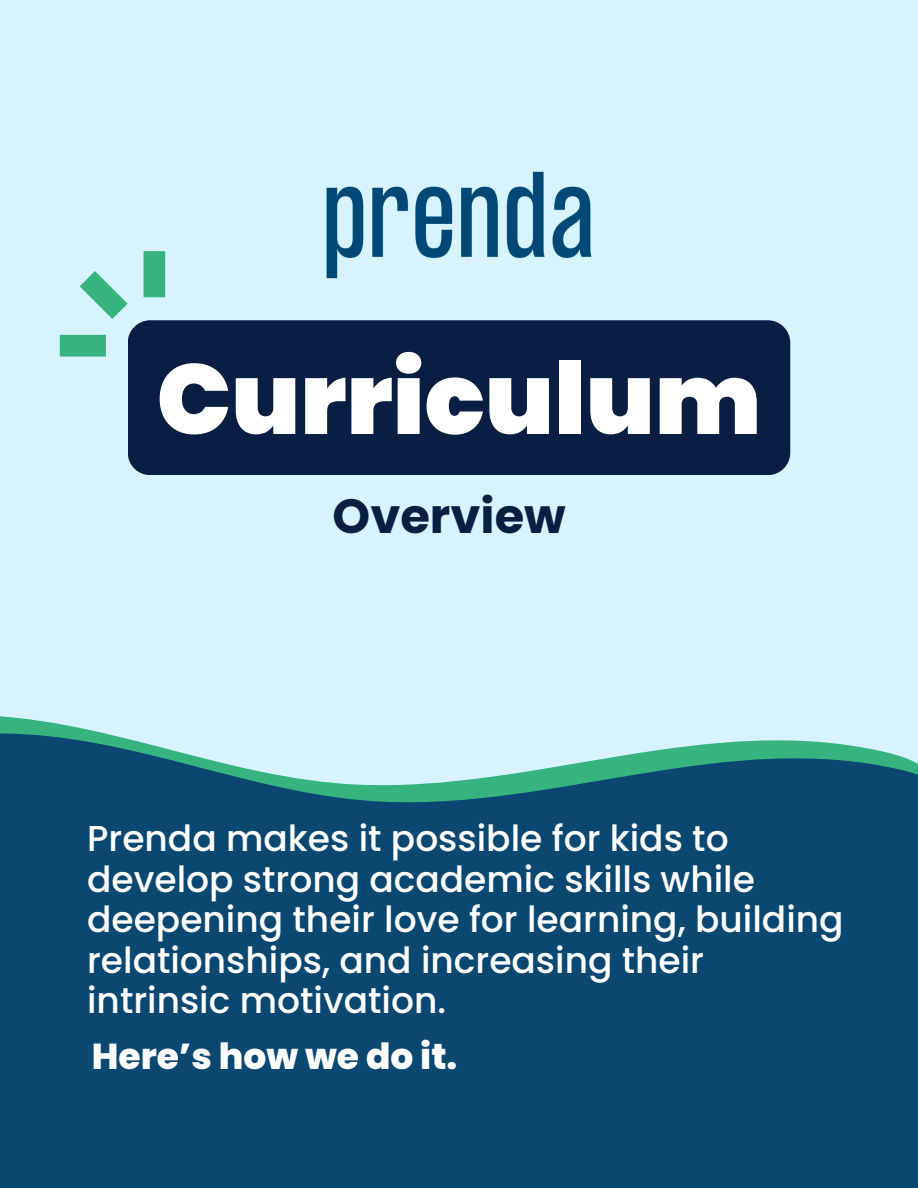
<style>
.page{position:relative;width:918px;height:1188px;background:#d7f3ff}
.page>*{position:absolute;margin:0;border:0;box-sizing:border-box;transform-origin:0 0}
.t1{font:900 99px "Poppins";color:#fff}
.t2{font:700 48px "Poppins";color:#091e42}
.t3{font:500 36px/40.5px "Poppins";color:#fff}
.t4{font:800 36px "Poppins";color:#fff}
</style>
<div class="page">
<div style="left:128px;top:320px;width:662px;height:155px;background:#091e42;border-radius:22px"></div>
<div style="left:60px;top:335px;width:46px;height:22px;background:#36b37e"></div>
<div style="left:144px;top:251px;width:21px;height:46px;background:#36b37e"></div>
<svg style="left:80px;top:271px;width:48px;height:48px"></svg>
<img style="left:327px;top:172px;width:264px;height:107px">
<svg style="left:0;top:733px;width:918px;height:455px;background:#16547a"></svg>
<p class="t1" style="left:157px;top:330px;width:606px">Curriculum</p>
<p class="t2" style="left:333px;top:483px;width:235px">Overview</p>
<p class="t3" style="left:87px;top:818px;width:758px">Prenda makes it possible for kids to develop strong academic skills while deepening their love for learning, building relationships, and increasing their intrinsic motivation.</p>
<p class="t4" style="left:92px;top:1031px;width:367px">Here’s how we do it.</p>
</div>
